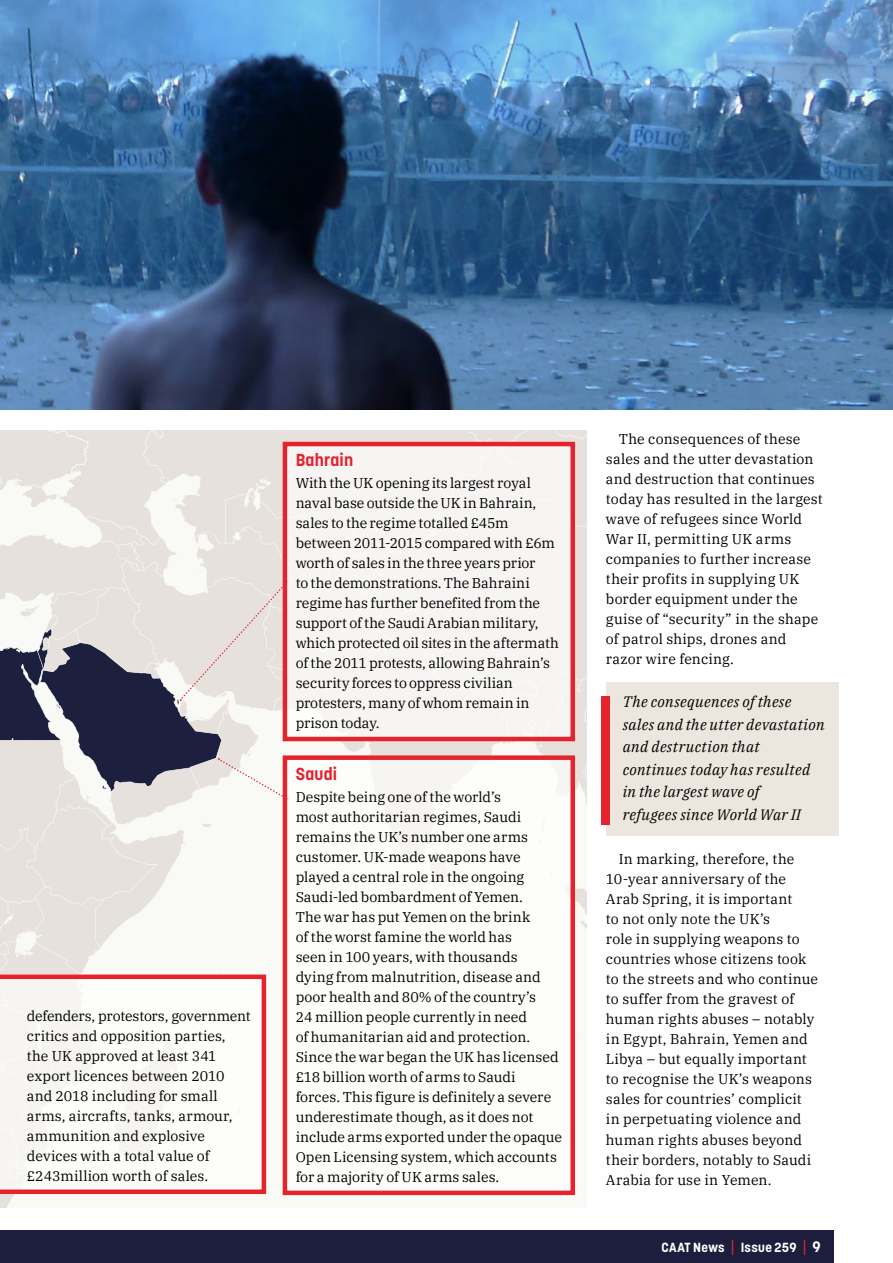
<style>
.page{position:relative;width:893px;height:1263px;background:#fff}
.page>*{position:absolute;margin:0;border:0;box-sizing:border-box;transform-origin:0 0}
.Subhead{font:700 17.25px "Korolev";letter-spacing:.01em;color:#e5232c}
.Pull-quote{font:italic 15px/22.5px "IBM Plex Serif";letter-spacing:.02em;color:#000}
.Body__First{font:14.1px/20.1px "IBM Plex Serif";color:#000}
.Body__Indented{font:14.1px/20px "IBM Plex Serif";letter-spacing:.015em;color:#000}
.t1{font:700 13.05px "Korolev";letter-spacing:.025em;color:#fff}
.s1{font-size:18.3px;color:#e5232c}
.s2{font-size:15px}
</style>
<div class="page">
<div style="left:0;top:1231px;width:833px;height:32px;background:#1d1e3e"></div>
<img style="left:0;top:0;width:893px;height:410px">
<div style="left:606px;top:682px;width:233px;height:153px;background:#ece6df"></div>
<div style="left:602px;top:696px;width:8px;height:128px;background:#e5232c"></div>
<svg style="left:0;top:430px;width:587px;height:778px"></svg>
<svg style="left:280px;top:439px;width:297px;height:304px"></svg>
<svg style="left:280px;top:753px;width:297px;height:444px"></svg>
<p class="Body__First" style="left:27px;top:1004px;width:225px">defenders, protestors, government critics and opposition parties, the UK approved at least 341 export licences between 2010 and 2018 including for small arms, aircrafts, tanks, armour, ammunition and explosive devices with a total value of £243million worth of sales.</p>
<p class="Subhead" style="left:296px;top:449px;width:59px">Bahrain</p>
<p class="Body__First" style="left:296px;top:472px;width:265px">With the UK opening its largest royal naval base outside the UK in Bahrain, sales to the regime totalled £45m between 2011-2015 compared with £6m worth of sales in the three years prior<br>to the demonstrations. The Bahraini regime has further benefited from the support of the Saudi Arabian military, which protected oil sites in the aftermath of the 2011 protests, allowing Bahrain’s security forces to oppress civilian protesters, many of whom remain in prison today.</p>
<p class="Subhead" style="left:296px;top:763px;width:43px">Saudi</p>
<p class="Body__First" style="left:296px;top:785px;width:268px">Despite being one of the world’s<br>most authoritarian regimes, Saudi remains the UK’s number one arms customer. UK-made weapons have played a central role in the ongoing Saudi-led bombardment of Yemen.<br>The war has put Yemen on the brink<br>of the worst famine the world has<br>seen in 100 years, with thousands<br>dying from malnutrition, disease and poor health and 80% of the country’s<br>24 million people currently in need<br>of humanitarian aid and protection.<br>Since the war began the UK has licensed £18 billion worth of arms to Saudi forces. This figure is definitely a severe underestimate though, as it does not include arms exported under the opaque Open Licensing system, which accounts for a majority of UK arms sales.</p>
<p class="Body__Indented" style="left:606px;top:427px;width:218px;text-indent:13px">The consequences of these sales and the utter devastation and destruction that continues today has resulted in the largest wave of refugees since World<br>War II, permitting UK arms companies to further increase their profits in supplying UK border equipment under the guise of “security” in the shape of patrol ships, drones and razor wire fencing.</p>
<p class="Pull-quote" style="left:623px;top:689px;width:204px">The consequences of these sales and the utter devastation and destruction that continues today has resulted in the largest wave of<br>refugees since World War II</p>
<p class="Body__Indented" style="left:606px;top:848px;width:214px;text-indent:13px">In marking, therefore, the<br>10-year anniversary of the<br>Arab Spring, it is important<br>to not only note the UK’s<br>role in supplying weapons to countries whose citizens took to the streets and who continue to suffer from the gravest of human rights abuses – notably in Egypt, Bahrain, Yemen and<br>Libya – but equally important to recognise the UK’s weapons sales for countries’ complicit in perpetuating violence and human rights abuses beyond their borders, notably to Saudi<br>Arabia for use in Yemen.</p>
<p class="t1" style="left:661px;top:1239px;width:161px">CAAT News <span class="s1">|</span> Issue 259 <span class="s1">|</span> <span class="s2">9</span></p>
</div>
